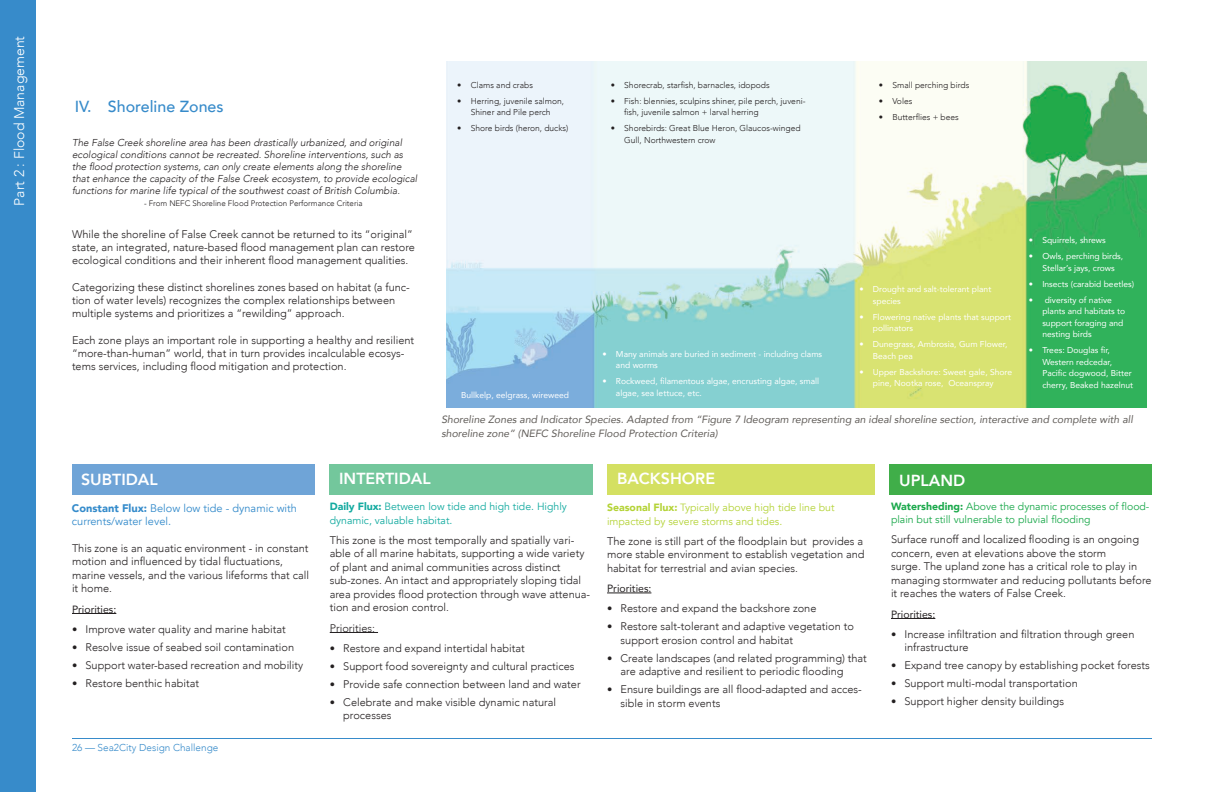
<style>
.page{position:relative;width:1224px;height:792px;background:#fff}
.page>*{position:absolute;margin:0;border:0;box-sizing:border-box;transform-origin:0 0}
.t1{font:800 16px "Avenir";color:#fff}
.t2{font:500 16px "Avenir";color:#378bca}
.t3{font:300 14px "Avenir";color:#fff}
.t4{font:300 11px/13.5px "Avenir";color:#231f20}
.t5{font:11px/13.2px "Avenir";color:#348bcb}
.t6{font:italic 10.5px/13.5px "Avenir";color:#615d59}
.t7{font:10.5px/13.5px "Avenir";color:#1ca94c}
.t8{font:10.5px/13.5px "Avenir";color:#b4d337}
.t9{font:10.5px/13.5px "Avenir";color:#13aaa0}
.t10{font:10.5px "Avenir";color:#231f20}
.t11{font:italic 300 10px/12px "Avenir";color:#231f20}
.t12{font:300 10px "Avenir";color:#378bca}
.t13{font:8.5px/11.5px "Avenir";color:#fff}
.t14{font:300 8.5px/11.5px "Avenir";color:#231f20}
.t15{font:300 8px "Avenir";color:#231f20}
.s1{font-weight:900}
.s2{font-size:10.5px}
</style>
<div class="page">
<div style="left:0;top:0;width:36px;height:792px;background:#378bca"></div>
<hr style="left:72px;top:738px;width:1080px;height:1px;background:#378bca">
<img style="left:446px;top:62px;width:701px;height:346px">
<hr style="left:891px;top:618px;width:44px;height:1px;background:#231f20">
<hr style="left:607px;top:593px;width:44px;height:1px;background:#231f20">
<hr style="left:72px;top:613px;width:44px;height:1px;background:#231f20">
<hr style="left:330px;top:632px;width:48px;height:1px;background:#231f20">
<div style="left:72px;top:464px;width:243px;height:30px;background:#6fa4d7"></div>
<div style="left:329px;top:464px;width:264px;height:30px;background:#73c79c"></div>
<div style="left:607px;top:464px;width:268px;height:30px;background:#d4e062"></div>
<div style="left:889px;top:464px;width:263px;height:30px;background:#40ae49"></div>
<p class="t3" style="left:11px;top:206px;width:171px;rotate:-90deg">Part 2 : Flood Management</p>
<h1 class="t2" style="left:75px;top:93px;width:150px">IV. Shoreline Zones</h1>
<p class="t11" style="left:72px;top:136px;width:347px">The False Creek shoreline area has been drastically urbanized, and original ecological conditions cannot be recreated. Shoreline interventions, such as the flood protection systems, can only create elements along the shoreline that enhance the capacity of the False Creek ecosystem, to provide ecological functions for marine life typical of the southwest coast of British Columbia.</p>
<p class="t15" style="left:144px;top:198px;width:220px">- From NEFC Shoreline Flood Protection Performance Criteria</p>
<p class="t4" style="left:72px;top:228px;width:345px;line-height:13.2px">While the shoreline of False Creek cannot be returned to its “original” state, an integrated, nature-based flood management plan can restore ecological conditions and their inherent flood management qualities.</p>
<p class="t4" style="left:72px;top:280px;width:339px;line-height:13.2px">Categorizing these distinct shorelines zones based on habitat (a func&shy;tion of water levels) recognizes the complex relationships between multiple systems and prioritizes a “rewilding” approach.</p>
<p class="t4" style="left:72px;top:333px;width:344px;line-height:13.2px">Each zone plays an important role in supporting a healthy and resilient “more-than-human” world, that in turn provides incalculable ecosys&shy;tems services, including flood mitigation and protection.</p>
<p class="t14" style="left:457px;top:79px;width:77px">• Clams and crabs</p>
<p class="t14" style="left:457px;top:95px;width:108px;text-align:center">• Herring, juvenile salmon,<br>Shiner and Pile perch</p>
<p class="t14" style="left:457px;top:123px;width:113px">• Shore birds (heron, ducks)</p>
<p class="t14" style="left:611px;top:79px;width:161px">• Shorecrab, starfish, barnacles, idopods</p>
<p class="t14" style="left:624px;top:95px;width:183px;text-indent:-13px">• Fish: blennies, sculpins shiner, pile perch, juveni&shy;fish, juvenile salmon + larval herring</p>
<p class="t14" style="left:624px;top:123px;width:178px;text-indent:-13px">• Shorebirds: Great Blue Heron, Glaucos-winged<br>Gull, Northwestern crow</p>
<p class="t13" style="left:616px;top:348px;width:208px;text-indent:-13px">• Many animals are buried in sediment - including clams and worms</p>
<p class="t13" style="left:602px;top:376px;width:218px">• Rockweed, filamentous algae, encrusting algae, small</p>
<p class="t13" style="left:461px;top:389px;width:110px">Bullkelp, eelgrass, wireweed</p>
<p class="t13" style="left:616px;top:387px;width:87px">algae, sea lettuce, etc.</p>
<p class="t14" style="left:879px;top:79px;width:92px">• Small perching birds</p>
<p class="t14" style="left:879px;top:95px;width:35px">• Voles</p>
<p class="t14" style="left:879px;top:111px;width:81px">• Butterflies + bees</p>
<p class="t13" style="left:873px;top:283px;width:120px;text-indent:-13px">• Drought and salt-tolerant plant species</p>
<p class="t13" style="left:873px;top:311px;width:140px;text-indent:-13px">• Flowering native plants that support pollinators</p>
<p class="t13" style="left:873px;top:338px;width:136px;text-indent:-13px">• Dunegrass, Ambrosia, Gum Flower,<br>Beach pea</p>
<p class="t13" style="left:859px;top:366px;width:154px;text-align:center">• Upper Backshore: Sweet gale, Shore pine, Nootka rose, Oceanspray</p>
<p class="t13" style="left:1029px;top:234px;width:78px">• Squirrels, shrews</p>
<p class="t13" style="left:1029px;top:250px;width:96px;text-align:center">• Owls, perching birds,<br>Stellar’s jays, crows</p>
<p class="t13" style="left:1029px;top:278px;width:107px">• Insects (carabid beetles)</p>
<p class="t13" style="left:1042px;top:294px;width:84px;text-indent:-13px">• diversity of native plants and habitats to support foraging and nesting birds</p>
<p class="t13" style="left:1042px;top:344px;width:92px;text-indent:-13px">• Trees: Douglas fir,<br>Western redcedar,<br>Pacific dogwood, Bitter cherry, Beaked hazelnut</p>
<p class="t6" style="left:441px;top:413px;width:693px">Shoreline Zones and Indicator Species. Adapted from “Figure 7 Ideogram representing an ideal shoreline section, interactive and complete with all shoreline zone” (NEFC Shoreline Flood Protection Criteria)</p>
<h1 class="t1" style="left:81px;top:467px;width:78px">SUBTIDAL</h1>
<h1 class="t1" style="left:339px;top:466px;width:93px">INTERTIDAL</h1>
<h1 class="t1" style="left:617px;top:466px;width:100px">BACKSHORE</h1>
<h1 class="t1" style="left:899px;top:468px;width:68px">UPLAND</h1>
<p class="t9" style="left:330px;top:500px;width:239px"><span class="s1">Daily Flux:</span> Between low tide and high tide. Highly dynamic, valuable habitat.</p>
<p class="t4" style="left:330px;top:533px;width:262px">This zone is the most temporally and spatially vari&shy;able of all marine habitats, supporting a wide variety of plant and animal communities across distinct sub-zones. An intact and appropriately sloping tidal area provides flood protection through wave attenua&shy;tion and erosion control.</p>
<p class="t4" style="left:330px;top:621px;width:47px">Priorities:</p>
<p class="t4" style="left:330px;top:641px;width:197px"><span class="s2">•</span> Restore and expand intertidal habitat</p>
<p class="t4" style="left:330px;top:659px;width:246px"><span class="s2">•</span> Support food sovereignty and cultural practices</p>
<p class="t4" style="left:330px;top:677px;width:252px"><span class="s2">•</span> Provide safe connection between land and water</p>
<p class="t4" style="left:343px;top:695px;width:214px;text-indent:-14px"><span class="s2">•</span> Celebrate and make visible dynamic natural processes</p>
<p class="t5" style="left:72px;top:502px;width:227px"><span class="s1">Constant Flux:</span> Below low tide - dynamic with currents/water level.</p>
<p class="t8" style="left:607px;top:501px;width:229px"><span class="s1">Seasonal Flux:</span> Typically above high tide line but impacted by severe storms and tides.</p>
<p class="t4" style="left:607px;top:534px;width:259px">The zone is still part of the floodplain but provides a more stable environment to establish vegetation and habitat for terrestrial and avian species.</p>
<p class="t10" style="left:607px;top:580px;width:46px">Priorities:</p>
<p class="t4" style="left:607px;top:602px;width:211px"><span class="s2">•</span> Restore and expand the backshore zone</p>
<p class="t4" style="left:621px;top:620px;width:235px;text-indent:-14px"><span class="s2">•</span> Restore salt-tolerant and adaptive vegetation to support erosion control and habitat</p>
<p class="t4" style="left:621px;top:651px;width:248px;text-indent:-14px"><span class="s2">•</span> Create landscapes (and related programming) that are adaptive and resilient to periodic flooding</p>
<p class="t4" style="left:621px;top:683px;width:243px;text-indent:-14px"><span class="s2">•</span> Ensure buildings are all flood-adapted and acces&shy;sible in storm events</p>
<p class="t4" style="left:72px;top:541px;width:239px">This zone is an aquatic environment - in constant motion and influenced by tidal fluctuations, marine vessels, and the various lifeforms that call it home.</p>
<p class="t10" style="left:72px;top:601px;width:46px">Priorities:</p>
<p class="t4" style="left:72px;top:622px;width:215px"><span class="s2">•</span> Improve water quality and marine habitat</p>
<p class="t4" style="left:72px;top:640px;width:224px"><span class="s2">•</span> Resolve issue of seabed soil contamination</p>
<p class="t4" style="left:72px;top:658px;width:233px"><span class="s2">•</span> Support water-based recreation and mobility</p>
<p class="t4" style="left:72px;top:676px;width:129px"><span class="s2">•</span> Restore benthic habitat</p>
<p class="t12" style="left:72px;top:742px;width:148px">26 — Sea2City Design Challenge</p>
<p class="t7" style="left:891px;top:500px;width:260px"><span class="s1">Watersheding:</span> Above the dynamic processes of flood&shy;plain but still vulnerable to pluvial flooding</p>
<p class="t4" style="left:891px;top:533px;width:262px">Surface runoff and localized flooding is an ongoing concern, even at elevations above the storm<br>surge. The upland zone has a critical role to play in managing stormwater and reducing pollutants before it reaches the waters of False Creek.</p>
<p class="t10" style="left:891px;top:606px;width:46px">Priorities:</p>
<p class="t4" style="left:905px;top:627px;width:231px;text-indent:-14px"><span class="s2">•</span> Increase infiltration and filtration through green infrastructure</p>
<p class="t4" style="left:891px;top:659px;width:260px"><span class="s2">•</span> Expand tree canopy by establishing pocket forests</p>
<p class="t4" style="left:891px;top:677px;width:188px"><span class="s2">•</span> Support multi-modal transportation</p>
<p class="t4" style="left:891px;top:695px;width:175px"><span class="s2">•</span> Support higher density buildings</p>
</div>
